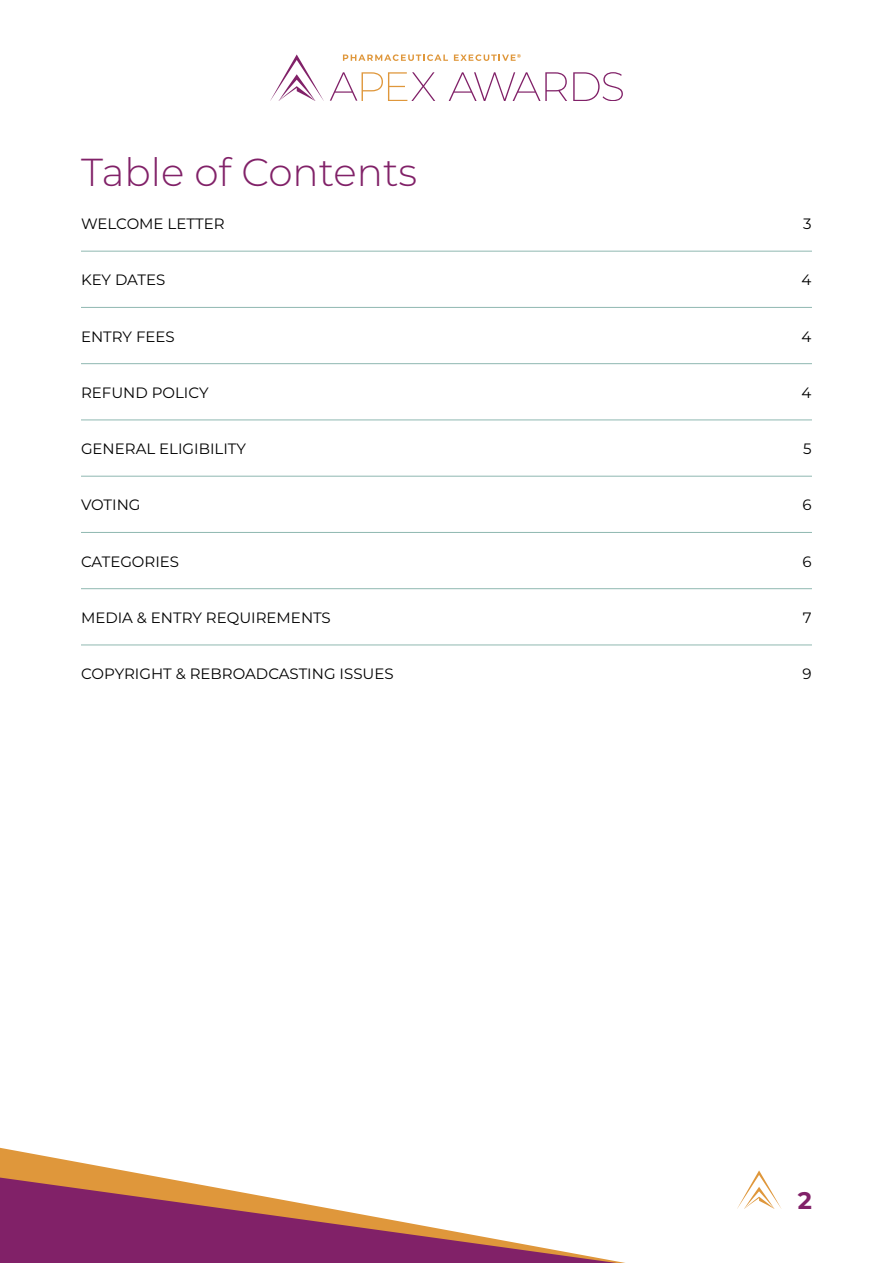
<style>
.page{position:relative;width:893px;height:1263px;background:#fff}
.page>*{position:absolute;margin:0;border:0;box-sizing:border-box;transform-origin:0 0}
.t1{font:300 39px "Montserrat";color:#812168}
.t2{font:700 24px "Montserrat";color:#812168}
.t3{font:15px "Montserrat";color:#000}
</style>
<div class="page">
<svg style="left:330px;top:72px;width:105px;height:29px"></svg>
<svg style="left:449px;top:72px;width:118px;height:29px"></svg>
<svg style="left:573px;top:72px;width:50px;height:29px"></svg>
<svg style="left:343px;top:54px;width:105px;height:7px"></svg>
<svg style="left:270px;top:55px;width:54px;height:46px"></svg>
<svg style="left:454px;top:54px;width:67px;height:7px"></svg>
<svg style="left:0;top:1148px;width:625px;height:115px"></svg>
<svg style="left:0;top:1177px;width:616px;height:86px"></svg>
<svg style="left:737px;top:1170px;width:44px;height:39px"></svg>
<hr style="left:81px;top:251px;width:731px;height:1px;background:#8fb8b1">
<hr style="left:81px;top:307px;width:731px;height:1px;background:#8fb8b1">
<hr style="left:81px;top:363px;width:731px;height:1px;background:#8fb8b1">
<hr style="left:81px;top:420px;width:731px;height:1px;background:#8fb8b1">
<hr style="left:81px;top:476px;width:731px;height:1px;background:#8fb8b1">
<hr style="left:81px;top:532px;width:731px;height:1px;background:#8fb8b1">
<hr style="left:81px;top:588px;width:731px;height:1px;background:#8fb8b1">
<hr style="left:81px;top:645px;width:731px;height:1px;background:#8fb8b1">
<h1 class="t1" style="left:81px;top:146px;width:338px">Table of Contents</h1>
<p class="t3" style="left:81px;top:213px;width:145px">WELCOME LETTER</p>
<p class="t3" style="left:803px;top:213px;width:10px">3</p>
<p class="t3" style="left:81px;top:270px;width:86px">KEY DATES</p>
<p class="t3" style="left:802px;top:270px;width:11px">4</p>
<p class="t3" style="left:81px;top:326px;width:95px">ENTRY FEES</p>
<p class="t3" style="left:802px;top:326px;width:11px">4</p>
<p class="t3" style="left:81px;top:382px;width:129px">REFUND POLICY</p>
<p class="t3" style="left:802px;top:382px;width:11px">4</p>
<p class="t3" style="left:81px;top:438px;width:167px">GENERAL ELIGIBILITY</p>
<p class="t3" style="left:803px;top:438px;width:10px">5</p>
<p class="t3" style="left:81px;top:495px;width:61px">VOTING</p>
<p class="t3" style="left:802px;top:495px;width:11px">6</p>
<p class="t3" style="left:81px;top:551px;width:100px">CATEGORIES</p>
<p class="t3" style="left:802px;top:551px;width:11px">6</p>
<p class="t3" style="left:81px;top:607px;width:251px">MEDIA &amp; ENTRY REQUIREMENTS</p>
<p class="t3" style="left:803px;top:607px;width:10px">7</p>
<p class="t3" style="left:81px;top:663px;width:314px">COPYRIGHT &amp; REBROADCASTING ISSUES</p>
<p class="t3" style="left:802px;top:663px;width:11px">9</p>
<h2 class="t2" style="left:798px;top:1183px;width:16px">2</h2>
</div>
